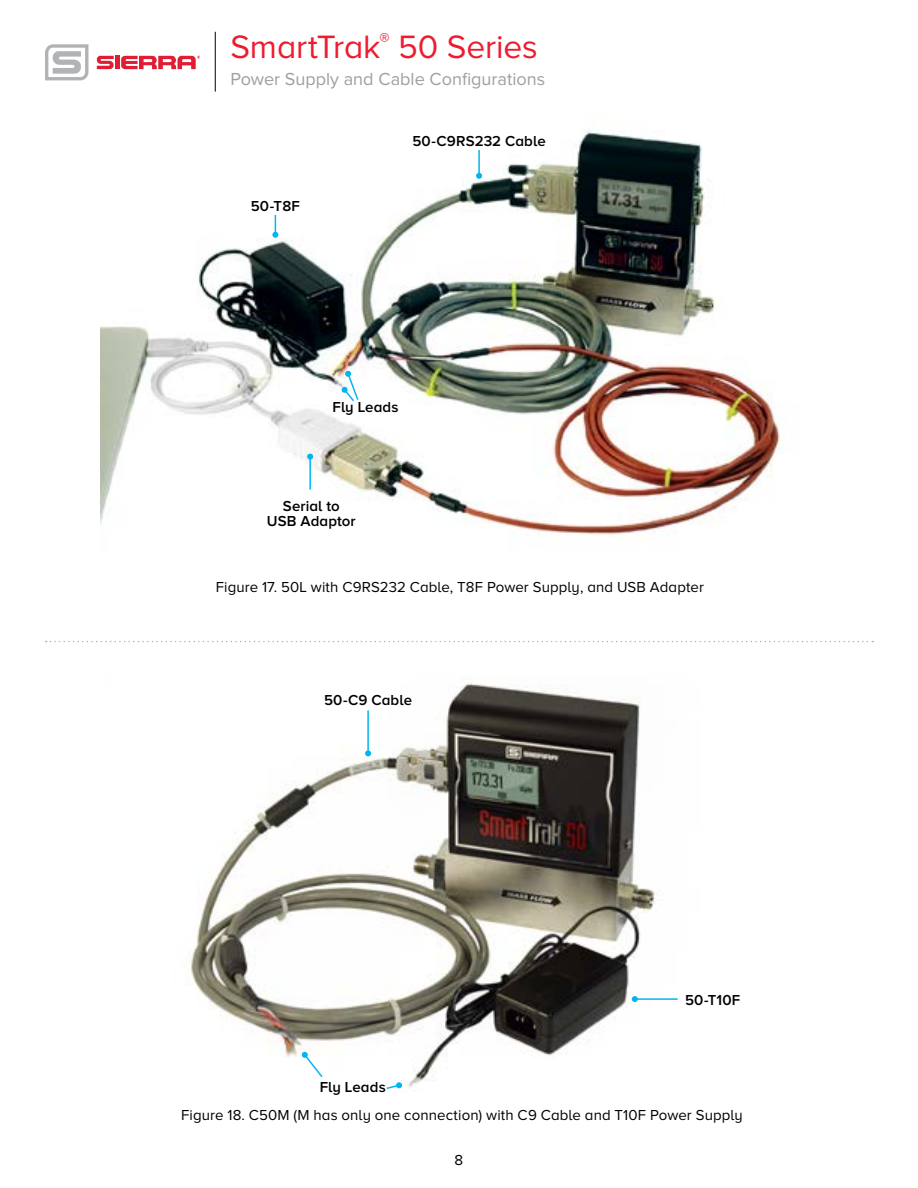
<style>
.page{position:relative;width:918px;height:1188px;background:#fff}
.page>*{position:absolute;margin:0;border:0;box-sizing:border-box;transform-origin:0 0}
.t1{font:33.6px "Proxima Nova A";letter-spacing:-.005em;color:#ed1c2f}
.t2{font:18px "Proxima Nova";color:#9d9fa2}
.t3{font:15px "Proxima Nova A";letter-spacing:.005em;color:#000}
.t4{font:600 15px/15px "Proxima Nova A";letter-spacing:.005em;color:#000;text-align:center}
.t5{font:15px "Proxima Nova";color:#000}
</style>
<div class="page">
<img style="left:101px;top:129px;width:681px;height:406px">
<svg style="left:45px;top:44px;width:43px;height:36px"></svg>
<svg style="left:97px;top:56px;width:17px;height:13px"></svg>
<div style="left:115px;top:56px;width:5px;height:13px;background:#e11d34"></div>
<svg style="left:121px;top:56px;width:79px;height:13px"></svg>
<hr style="left:215px;top:32px;width:1px;height:60px;background:#000">
<svg style="left:46px;top:641px;width:827px;height:1px"></svg>
<hr style="left:478px;top:150px;width:2px;height:26px;background:#00b6f1">
<svg style="left:476px;top:173px;width:6px;height:6px"></svg>
<svg style="left:272px;top:215px;width:6px;height:23px"></svg>
<svg style="left:341px;top:370px;width:19px;height:33px"></svg>
<hr style="left:309px;top:457px;width:2px;height:33px;background:#00b6f1">
<svg style="left:307px;top:454px;width:6px;height:6px"></svg>
<img style="left:189px;top:683px;width:466px;height:404px">
<hr style="left:367px;top:710px;width:2px;height:43px;background:#00b6f1">
<svg style="left:365px;top:750px;width:6px;height:6px"></svg>
<hr style="left:635px;top:998px;width:43px;height:2px;background:#00b6f1">
<svg style="left:632px;top:996px;width:6px;height:6px"></svg>
<svg style="left:301px;top:1051px;width:23px;height:28px"></svg>
<svg style="left:385px;top:1083px;width:11px;height:6px"></svg>
<div style="left:396px;top:1082px;width:6px;height:7px;background:#00b6f1;border-radius:3px"></div>
<h1 class="t1" style="left:230px;top:28px;width:309px">SmartTrak<sup>®</sup> 50 Series</h1>
<p class="t2" style="left:230px;top:69px;width:316px">Power Supply and Cable Configurations</p>
<p class="t4" style="left:251px;top:199px;width:51px">50-T8F</p>
<p class="t4" style="left:412px;top:133px;width:135px">50-C9RS232 Cable</p>
<p class="t4" style="left:333px;top:399px;width:67px">Fly Leads</p>
<p class="t4" style="left:267px;top:498px;width:90px">Serial to<br>USB Adaptor</p>
<p class="t3" style="left:216px;top:578px;width:490px">Figure 17. 50L with C9RS232 Cable, T8F Power Supply, and USB Adapter</p>
<p class="t4" style="left:324px;top:693px;width:90px">50-C9 Cable</p>
<p class="t4" style="left:320px;top:1079px;width:67px">Fly Leads</p>
<p class="t4" style="left:685px;top:992px;width:57px">50-T10F</p>
<p class="t3" style="left:181px;top:1106px;width:563px">Figure 18. C50M (M has only one connection) with C9 Cable and T10F Power Supply</p>
<p class="t5" style="left:455px;top:1151px;width:10px">8</p>
</div>
